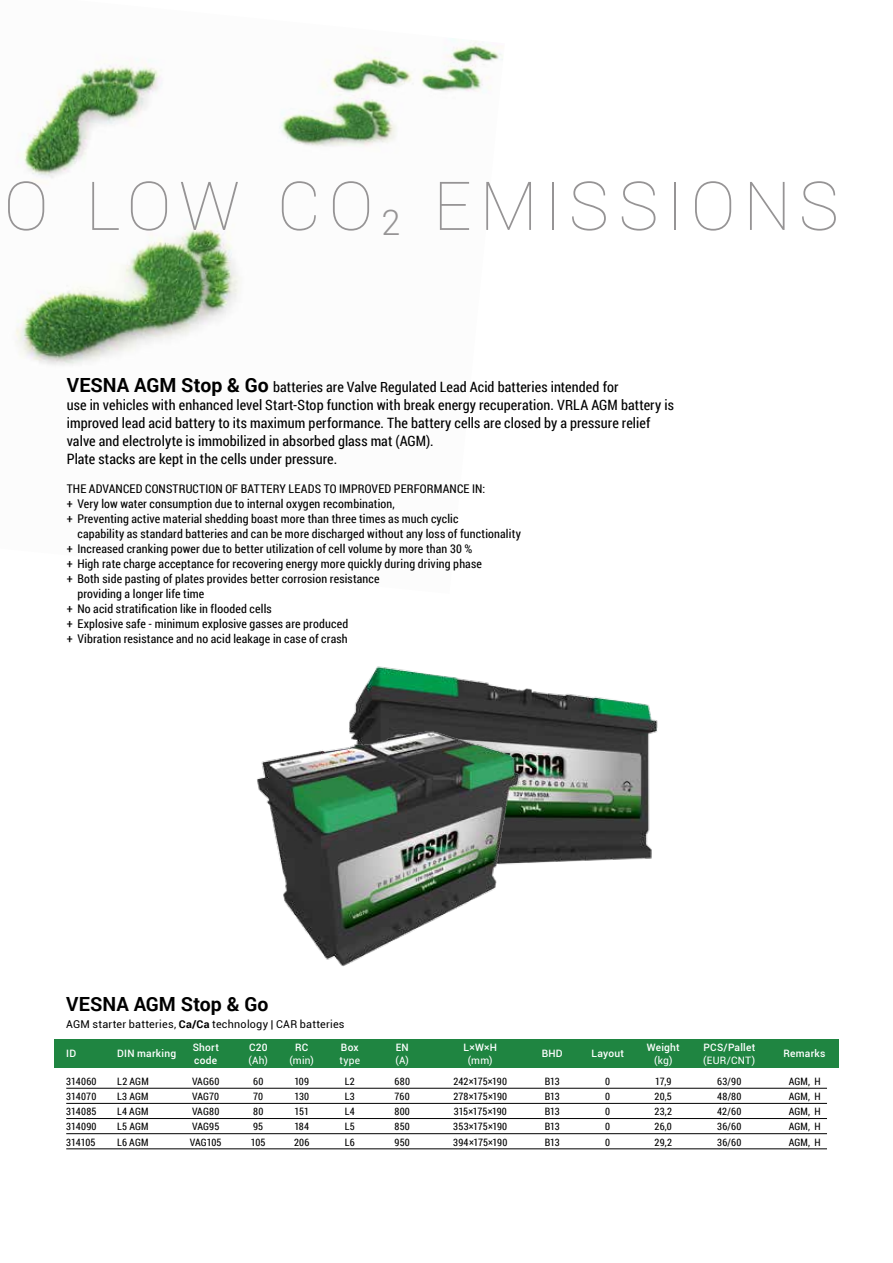
<style>
.page{position:relative;width:893px;height:1263px;background:#fff}
.page>*{position:absolute;margin:0;border:0;box-sizing:border-box;transform-origin:0 0}
.t1{font:100 67.5px "Roboto";letter-spacing:.11em;color:#969495}
.t2{font:700 19.5px "Roboto";color:#000}
.t3{font:14.25px/18px "Roboto Condensed";letter-spacing:.005em;color:#000}
.t4{font:12px "Roboto Condensed";letter-spacing:.015em;color:#000}
.t5{font:10.8px "Roboto";letter-spacing:.02em;color:#000}
.t6{font:10.2px "Roboto Condensed";letter-spacing:.01em;color:#000}
.t7{font:500 10.2px "Roboto";letter-spacing:.025em;color:#fff}
.t8{font:10.2px "Roboto";letter-spacing:.025em;color:#fff}
.t9{font:10.2px "Roboto Condensed";letter-spacing:-.015em;color:#000}
.s1{font-weight:300;font-size:34.95px}
.s2{font-family:"Roboto";font-weight:700;font-size:19.5px}
.s3{font-weight:700}
</style>
<div class="page">
<img style="left:15px;top:38px;width:488px;height:328px">
<img style="left:355px;top:666px;width:303px;height:195px">
<img style="left:257px;top:711px;width:323px;height:256px">
<div style="left:54px;top:1039px;width:784px;height:29px;background:#1f8541"></div>
<hr style="left:66px;top:1088px;width:761px;height:1px;background:#000">
<hr style="left:66px;top:1103px;width:761px;height:1px;background:#000">
<hr style="left:66px;top:1118px;width:761px;height:1px;background:#000">
<hr style="left:66px;top:1133px;width:761px;height:1px;background:#000">
<hr style="left:66px;top:1148px;width:761px;height:1px;background:#000">
<h1 class="t1" style="left:4px;top:159px;width:837px">O LOW CO<span class="s1">2</span> EMISSIONS</h1>
<p class="t3" style="left:67px;top:377px;width:609px"><span class="s2">VESNA AGM STOP &amp; GO</span> batteries are Valve Regulated Lead Acid batteries intended for<br>use in vehicles with enhanced level Start-Stop function with break energy recuperation. VRLA AGM battery is improved lead acid battery to its maximum performance. The battery cells are closed by a pressure relief valve and electrolyte is immobilized in absorbed glass mat (AGM).<br>Plate stacks are kept in the cells under pressure.</p>
<p class="t4" style="left:67px;top:481px;width:30px">The advanced</p>
<p class="t4" style="left:145px;top:481px;width:8px">constr</p>
<p class="t4" style="left:186px;top:481px;width:14px">uction</p>
<p class="t4" style="left:225px;top:481px;width:23px">of batter</p>
<p class="t4" style="left:279px;top:481px;width:17px">y leads</p>
<p class="t4" style="left:324px;top:481px;width:23px">to improved</p>
<p class="t4" style="left:394px;top:481px;width:8px">performance</p>
<p class="t4" style="left:472px;top:481px;width:15px">in :</p>
<p class="t4" style="left:67px;top:496px;width:330px">+ Very low water consumption due to internal oxygen recombination,</p>
<p class="t4" style="left:67px;top:511px;width:393px">+ Preventing active material shedding boast more than three times as much cyclic</p>
<p class="t4" style="left:77px;top:526px;width:445px">capability as standard batteries and can be more discharged without any loss of functionality</p>
<p class="t4" style="left:67px;top:541px;width:407px">+ Increased cranking power due to better utilization of cell volume by more than 30 %</p>
<p class="t4" style="left:67px;top:556px;width:417px">+ High rate charge acceptance for recovering energy more quickly during driving phase</p>
<p class="t4" style="left:67px;top:571px;width:314px">+ Both side pasting of plates provides better corrosion resistance</p>
<p class="t4" style="left:77px;top:586px;width:128px">providing a longer life time</p>
<p class="t4" style="left:67px;top:601px;width:206px">+ No acid stratification like in flooded cells</p>
<p class="t4" style="left:67px;top:616px;width:283px">+ Explosive safe - minimum explosive gasses are produced</p>
<p class="t4" style="left:67px;top:631px;width:282px">+ Vibration resistance and no acid leakage in case of crash</p>
<h2 class="t2" style="left:66px;top:990px;width:204px">VESNA AGM STOP &amp; GO</h2>
<p class="t5" style="left:66px;top:1016px;width:280px">AGM starter batteries, <span class="s3">CA/CA</span> technology | CAR batteries</p>
<p class="t7" style="left:66px;top:1046px;width:13px">IDDI</p>
<p class="t7" style="left:127px;top:1046px;width:50px">N marking</p>
<p class="t7" style="left:647px;top:1040px;width:47px">Weight PCS</p>
<p class="t7" style="left:723px;top:1040px;width:33px">/Pallet</p>
<p class="t7" style="left:193px;top:1040px;width:28px">Short</p>
<p class="t7" style="left:249px;top:1040px;width:20px">C20</p>
<p class="t7" style="left:295px;top:1040px;width:11px">RC</p>
<p class="t7" style="left:341px;top:1040px;width:40px">Box E</p>
<p class="t7" style="left:402px;top:1040px;width:9px">N</p>
<p class="t7" style="left:464px;top:1040px;width:35px">L×W×H</p>
<p class="t7" style="left:542px;top:1046px;width:19px">BHD</p>
<p class="t7" style="left:592px;top:1046px;width:34px">Layout</p>
<p class="t7" style="left:194px;top:1053px;width:24px">code</p>
<p class="t8" style="left:249px;top:1053px;width:67px">(Ah) (min)</p>
<p class="t8" style="left:339px;top:1053px;width:22px">type</p>
<p class="t8" style="left:396px;top:1053px;width:15px">(A)</p>
<p class="t8" style="left:468px;top:1053px;width:26px">(mm)</p>
<p class="t8" style="left:654px;top:1053px;width:20px">(kg)</p>
<p class="t8" style="left:703px;top:1053px;width:54px">(EU R/CNT)</p>
<p class="t7" style="left:783px;top:1046px;width:43px">Remarks</p>
<p class="t6" style="left:66px;top:1074px;width:32px">314060</p>
<p class="t6" style="left:117px;top:1074px;width:33px">L2 AGM</p>
<p class="t6" style="left:192px;top:1074px;width:29px">VAG60</p>
<p class="t6" style="left:253px;top:1074px;width:12px">60</p>
<p class="t6" style="left:294px;top:1074px;width:16px">109</p>
<p class="t6" style="left:345px;top:1074px;width:12px">L2</p>
<p class="t6" style="left:395px;top:1074px;width:17px">680</p>
<p class="t6" style="left:453px;top:1074px;width:55px">242×175×190</p>
<p class="t6" style="left:545px;top:1074px;width:17px">B13</p>
<p class="t6" style="left:605px;top:1074px;width:6px">0</p>
<p class="t6" style="left:655px;top:1074px;width:18px">17,9</p>
<p class="t6" style="left:717px;top:1074px;width:26px">63/90</p>
<p class="t6" style="left:789px;top:1074px;width:34px">AGM, H</p>
<p class="t6" style="left:66px;top:1089px;width:32px">314070</p>
<p class="t6" style="left:117px;top:1089px;width:33px">L3 AGM</p>
<p class="t6" style="left:192px;top:1089px;width:29px">VAG70</p>
<p class="t6" style="left:253px;top:1089px;width:12px">70</p>
<p class="t6" style="left:294px;top:1089px;width:16px">130</p>
<p class="t6" style="left:345px;top:1089px;width:12px">L3</p>
<p class="t6" style="left:395px;top:1089px;width:17px">760</p>
<p class="t6" style="left:453px;top:1089px;width:55px">278×175×190</p>
<p class="t6" style="left:545px;top:1089px;width:17px">B13</p>
<p class="t6" style="left:605px;top:1089px;width:6px">0</p>
<p class="t6" style="left:655px;top:1089px;width:19px">20,5</p>
<p class="t6" style="left:717px;top:1089px;width:26px">48/80</p>
<p class="t6" style="left:789px;top:1089px;width:34px">AGM, H</p>
<p class="t6" style="left:66px;top:1104px;width:32px">314085</p>
<p class="t6" style="left:117px;top:1104px;width:33px">L4 AGM</p>
<p class="t6" style="left:192px;top:1104px;width:29px">VAG80</p>
<p class="t6" style="left:253px;top:1104px;width:12px">80</p>
<p class="t6" style="left:294px;top:1104px;width:16px">151</p>
<p class="t6" style="left:345px;top:1104px;width:11px">L4</p>
<p class="t6" style="left:395px;top:1104px;width:17px">800</p>
<p class="t9" style="left:454px;top:1104px;width:55px">315×175×190</p>
<p class="t6" style="left:545px;top:1104px;width:17px">B13</p>
<p class="t6" style="left:605px;top:1104px;width:6px">0</p>
<p class="t6" style="left:655px;top:1104px;width:19px">23,2</p>
<p class="t6" style="left:717px;top:1104px;width:26px">42/60</p>
<p class="t6" style="left:789px;top:1104px;width:34px">AGM, H</p>
<p class="t6" style="left:66px;top:1120px;width:32px">314090</p>
<p class="t6" style="left:117px;top:1120px;width:33px">L5 AGM</p>
<p class="t6" style="left:192px;top:1120px;width:29px">VAG95</p>
<p class="t6" style="left:253px;top:1120px;width:12px">95</p>
<p class="t6" style="left:294px;top:1120px;width:16px">184</p>
<p class="t6" style="left:345px;top:1120px;width:11px">L5</p>
<p class="t6" style="left:395px;top:1120px;width:17px">850</p>
<p class="t6" style="left:453px;top:1120px;width:55px">353×175×190</p>
<p class="t6" style="left:545px;top:1120px;width:17px">B13</p>
<p class="t6" style="left:605px;top:1120px;width:6px">0</p>
<p class="t6" style="left:655px;top:1120px;width:19px">26,0</p>
<p class="t6" style="left:717px;top:1120px;width:26px">36/60</p>
<p class="t6" style="left:789px;top:1120px;width:34px">AGM, H</p>
<p class="t6" style="left:66px;top:1135px;width:31px">314105</p>
<p class="t6" style="left:117px;top:1135px;width:33px">L6 AGM</p>
<p class="t6" style="left:190px;top:1135px;width:33px">VAG105</p>
<p class="t6" style="left:251px;top:1135px;width:16px">105</p>
<p class="t6" style="left:294px;top:1135px;width:17px">206</p>
<p class="t6" style="left:345px;top:1135px;width:11px">L6</p>
<p class="t6" style="left:395px;top:1135px;width:17px">950</p>
<p class="t6" style="left:453px;top:1135px;width:56px">394×175×190</p>
<p class="t6" style="left:545px;top:1135px;width:17px">B13</p>
<p class="t6" style="left:605px;top:1135px;width:6px">0</p>
<p class="t6" style="left:655px;top:1135px;width:19px">29,2</p>
<p class="t6" style="left:717px;top:1135px;width:26px">36/60</p>
<p class="t6" style="left:789px;top:1135px;width:34px">AGM, H</p>
</div>
